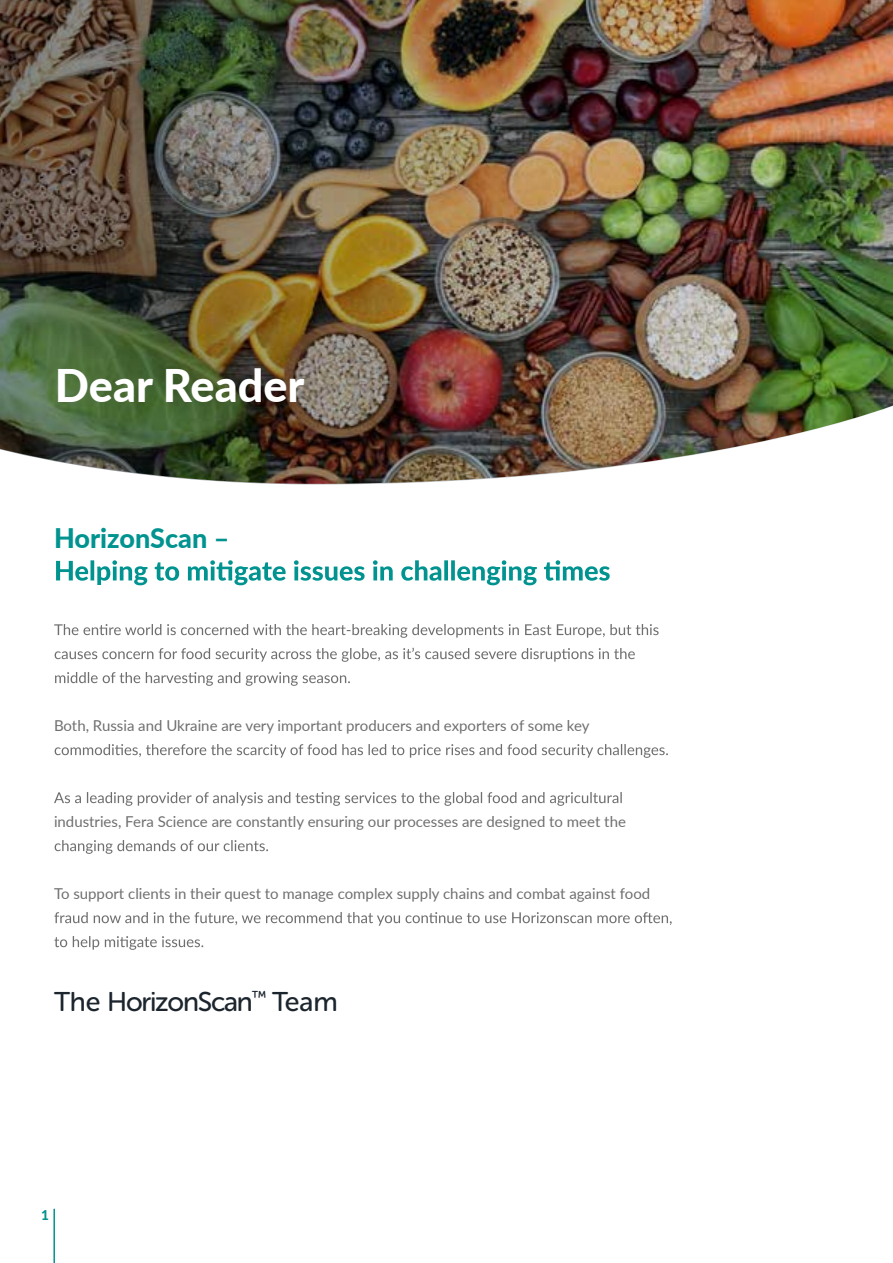
<style>
.page{position:relative;width:893px;height:1263px;background:#fff}
.page>*{position:absolute;margin:0;border:0;box-sizing:border-box;transform-origin:0 0}
.t1{font:800 45px "Lato";color:#fff}
.t2{font:27px "Museo Sans Rounded 500";letter-spacing:-.045em;color:#1c252d}
.t3{font:800 27px "Lato";color:#009390}
.t4{font:15px "Lato";color:#706f6f}
.t5{font:800 13.5px "Lato";color:#009390}
</style>
<div class="page">
<svg style="left:54px;top:624px;width:605px;height:14px"></svg>
<svg style="left:55px;top:648px;width:580px;height:14px"></svg>
<svg style="left:55px;top:672px;width:295px;height:14px"></svg>
<svg style="left:55px;top:744px;width:613px;height:14px"></svg>
<svg style="left:54px;top:792px;width:568px;height:14px"></svg>
<svg style="left:55px;top:840px;width:213px;height:14px"></svg>
<svg style="left:54px;top:912px;width:618px;height:14px"></svg>
<svg style="left:54px;top:936px;width:149px;height:14px"></svg>
<svg style="left:56px;top:560px;width:554px;height:25px"></svg>
<img style="left:0;top:0;width:893px;height:484px">
<hr style="left:53px;top:1209px;width:2px;height:54px;background:#009390">
<h1 class="t1" style="left:55px;top:352px;width:251px">Dear Reader</h1>
<h2 class="t3" style="left:54px;top:518px;width:177px">HorizonScan –</h2>
<p class="t4" style="left:54px;top:715px;width:537px">Both, Russia and Ukraine are very important producers and exporters of some key</p>
<p class="t4" style="left:54px;top:811px;width:573px">industries, Fera Science are constantly ensuring our processes are designed to meet the</p>
<p class="t4" style="left:54px;top:883px;width:598px">To support clients in their quest to manage complex supply chains and combat against food</p>
<h2 class="t2" style="left:54px;top:987px;width:285px">The HorizonScan<sup>™</sup> Team</h2>
<p class="t5" style="left:41px;top:1205px;width:9px">1</p>
</div>
